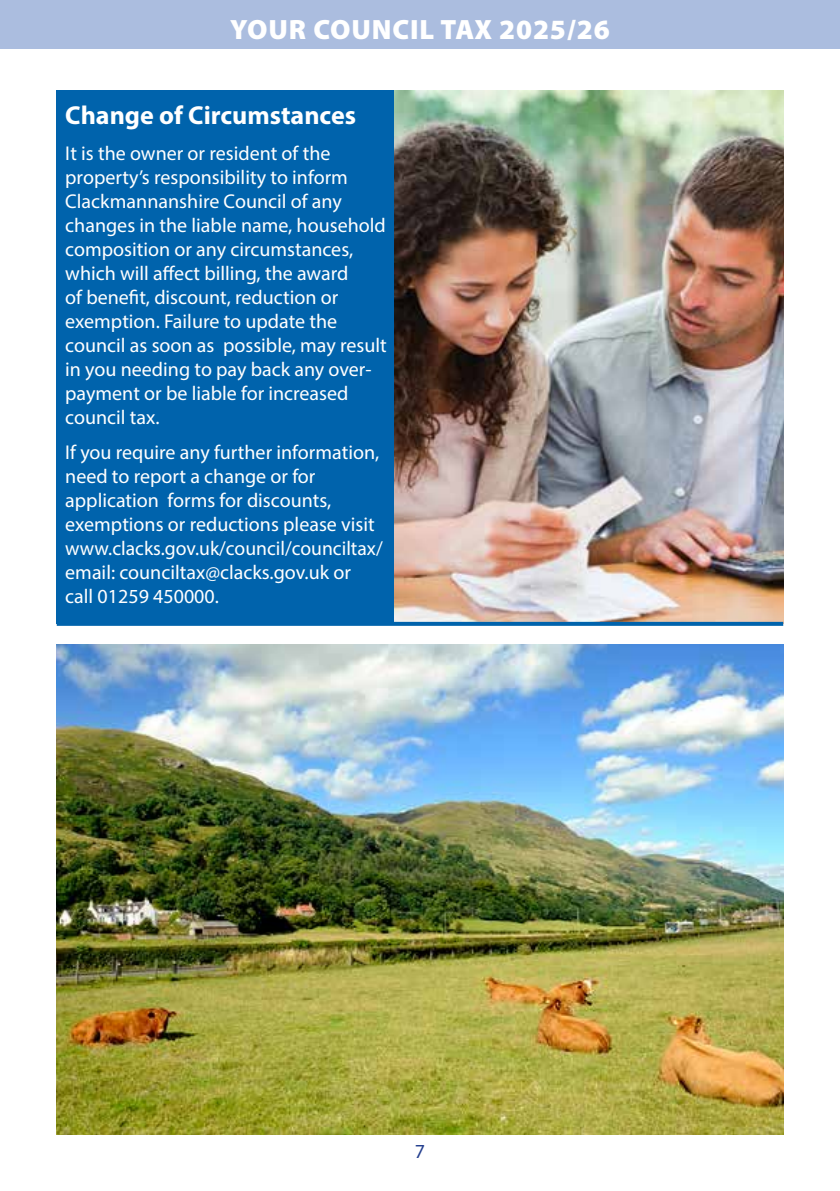
<style>
.page{position:relative;width:840px;height:1191px;background:#fff}
.page>*{position:absolute;margin:0;border:0;box-sizing:border-box;transform-origin:0 0}
.t1{font:900 28px "Myriad Pro";letter-spacing:.03em;color:#fff}
.t2{font:700 26px "Myriad Pro";color:#fff}
.t3{font:20px/24px "Myriad Pro";color:#fff}
.t4{font:20px "Myriad Pro";color:#25408f}
</style>
<div class="page">
<div style="left:0;top:0;width:839px;height:48px;background:#abbddf"></div>
<img style="left:394px;top:91px;width:388px;height:531px">
<div style="left:57px;top:91px;width:337px;height:533px;background:#0063ac"></div>
<svg style="left:57px;top:622px;width:725px;height:4px;fill:#0063ac"></svg>
<img style="left:57px;top:645px;width:725px;height:489px">
<h1 class="t1" style="left:230px;top:14px;width:381px">YOUR COUNCIL TAX 2025/26</h1>
<h2 class="t2" style="left:65px;top:99px;width:292px">Change of Circumstances</h2>
<p class="t3" style="left:65px;top:141px;width:323px">It is the owner or resident of the property’s responsibility to inform Clackmannanshire Council of any changes in the liable name, household composition or any circumstances, which will affect billing, the award<br>of benefit, discount, reduction or exemption. Failure to update the council as soon as possible, may result in you needing to pay back any over&shy;payment or be liable for increased council tax.</p>
<p class="t3" style="left:65px;top:440px;width:319px">If you require any further information, need to report a change or for application forms for discounts, exemptions or reductions please visit www.clacks.gov.uk/council/counciltax/ email: counciltax@clacks.gov.uk or call 01259 450000.</p>
<p class="t4" style="left:414px;top:1139px;width:12px">7</p>
</div>
